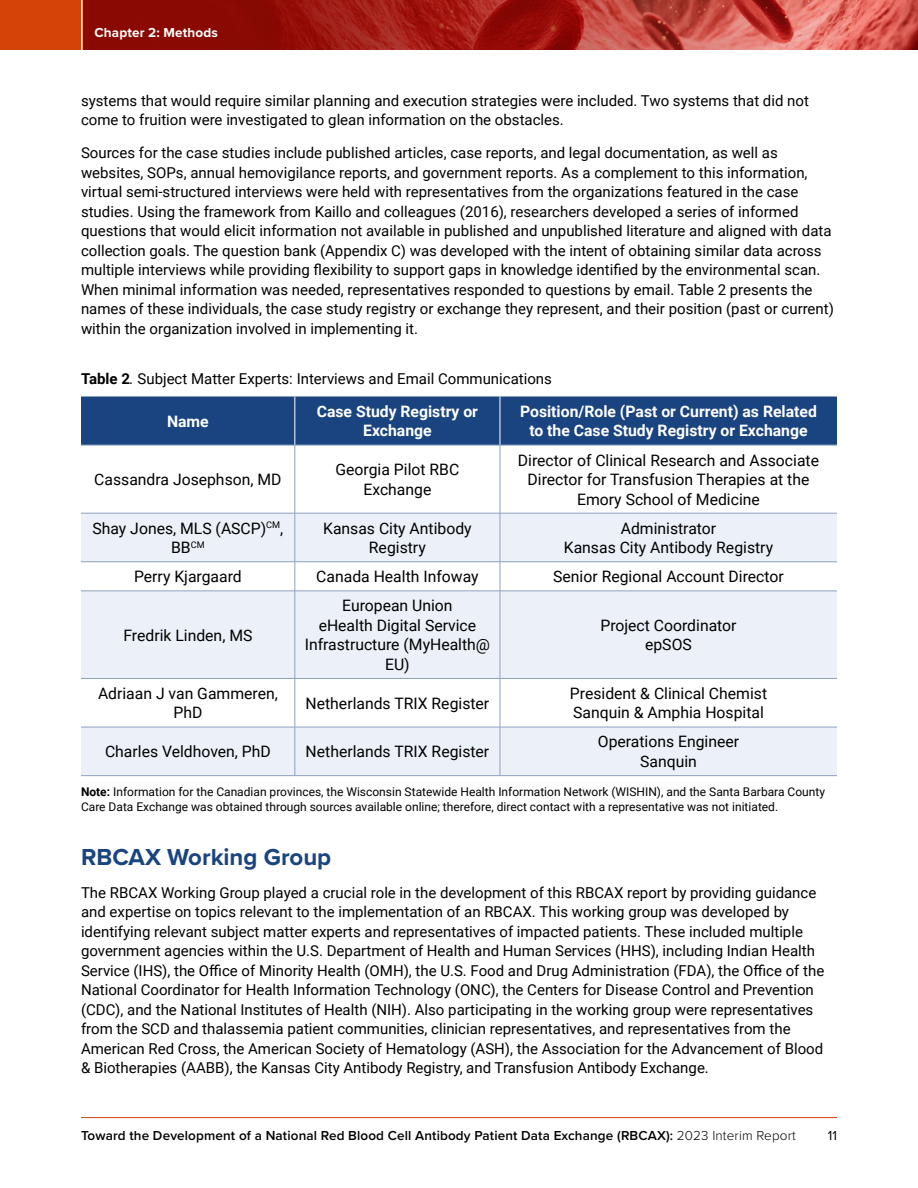
<style>
.page{position:relative;width:918px;height:1188px;background:#fff}
.page>*{position:absolute;margin:0;border:0;box-sizing:border-box;transform-origin:0 0}
.t1{font:700 24px "Proxima Nova";color:#1a4480}
.t2{font:15.75px/19.5px "Roboto";color:#000;text-align:center}
.t3{font:700 15.75px/19.5px "Roboto";color:#fff;text-align:center}
.t4{font:15px/19.5px "Roboto";color:#000}
.t5{font:600 13.5px "Proxima Nova";letter-spacing:.01em;color:#000}
.t6{font:700 13.5px "Proxima Nova";letter-spacing:.01em;color:#fff}
.t7{font:13.5px "Proxima Nova";color:#000}
.t8{font:12px/15px "Roboto";color:#000}
.s1{font-weight:700}
.s2{font-style:italic}
.s3{font-weight:300}
</style>
<div class="page">
<hr style="left:81px;top:1117px;width:756px;height:1px;background:#d54309">
<img style="left:82px;top:0;width:836px;height:50px">
<div style="left:0;top:0;width:82px;height:50px;background:#d54309"></div>
<hr style="left:81px;top:0;width:1px;height:54px;background:#fff">
<div style="left:81px;top:397px;width:756px;height:48px;background:#1a4480"></div>
<svg style="left:81px;top:514px;width:756px;height:261px;fill:#ecf1f9"></svg>
<hr style="left:81px;top:396px;width:214px;height:1px;background:#8da1c0">
<hr style="left:295px;top:396px;width:205px;height:1px;background:#8da1c0">
<hr style="left:500px;top:396px;width:337px;height:1px;background:#8da1c0">
<hr style="left:295px;top:397px;width:1px;height:48px;background:#fff">
<hr style="left:500px;top:397px;width:1px;height:48px;background:#fff">
<hr style="left:81px;top:445px;width:214px;height:1px;background:#8da1c0">
<hr style="left:295px;top:445px;width:205px;height:1px;background:#8da1c0">
<hr style="left:500px;top:445px;width:337px;height:1px;background:#8da1c0">
<hr style="left:81px;top:513px;width:214px;height:1px;background:#8da1c0">
<hr style="left:295px;top:513px;width:205px;height:1px;background:#8da1c0">
<hr style="left:500px;top:513px;width:337px;height:1px;background:#8da1c0">
<hr style="left:81px;top:562px;width:214px;height:1px;background:#8da1c0">
<hr style="left:295px;top:562px;width:205px;height:1px;background:#8da1c0">
<hr style="left:500px;top:562px;width:337px;height:1px;background:#8da1c0">
<hr style="left:81px;top:591px;width:214px;height:1px;background:#8da1c0">
<hr style="left:295px;top:591px;width:205px;height:1px;background:#8da1c0">
<hr style="left:500px;top:591px;width:337px;height:1px;background:#8da1c0">
<hr style="left:81px;top:678px;width:214px;height:1px;background:#8da1c0">
<hr style="left:295px;top:678px;width:205px;height:1px;background:#8da1c0">
<hr style="left:500px;top:678px;width:337px;height:1px;background:#8da1c0">
<hr style="left:81px;top:727px;width:214px;height:1px;background:#8da1c0">
<hr style="left:295px;top:727px;width:205px;height:1px;background:#8da1c0">
<hr style="left:500px;top:727px;width:337px;height:1px;background:#8da1c0">
<hr style="left:81px;top:775px;width:214px;height:1px;background:#8da1c0">
<hr style="left:295px;top:775px;width:205px;height:1px;background:#8da1c0">
<hr style="left:500px;top:775px;width:337px;height:1px;background:#8da1c0">
<hr style="left:295px;top:445px;width:1px;height:68px;background:#8da1c0">
<hr style="left:500px;top:445px;width:1px;height:68px;background:#8da1c0">
<hr style="left:295px;top:513px;width:1px;height:49px;background:#8da1c0">
<hr style="left:500px;top:513px;width:1px;height:49px;background:#8da1c0">
<svg style="left:295px;top:562px;width:1px;height:29px"></svg>
<svg style="left:500px;top:562px;width:1px;height:29px"></svg>
<hr style="left:295px;top:591px;width:1px;height:87px;background:#8da1c0">
<hr style="left:500px;top:591px;width:1px;height:87px;background:#8da1c0">
<hr style="left:295px;top:679px;width:1px;height:48px;background:#8da1c0">
<hr style="left:500px;top:679px;width:1px;height:48px;background:#8da1c0">
<hr style="left:295px;top:727px;width:1px;height:48px;background:#8da1c0">
<hr style="left:500px;top:727px;width:1px;height:48px;background:#8da1c0">
<p class="t6" style="left:94px;top:22px;width:125px">Chapter 2: Methods</p>
<p class="t4" style="left:81px;top:90px;width:729px">systems that would require similar planning and execution strategies were included. Two systems that did not come to fruition were investigated to glean information on the obstacles.</p>
<p class="t4" style="left:81px;top:143px;width:754px">Sources for the case studies include published articles, case reports, and legal documentation, as well as websites, SOPs, annual hemovigilance reports, and government reports. As a complement to this information, virtual semi-structured interviews were held with representatives from the organizations featured in the case studies. Using the framework from Kaillo and colleagues (2016) , researchers developed a series of informed questions that would elicit information not available in published and unpublished literature and aligned with data collection goals. The question bank (Appendix C) was developed with the intent of obtaining similar data across multiple interviews while providing flexibility to support gaps in knowledge identified by the environmental scan.<br>When minimal information was needed, representatives responded to questions by email. Table 2 presents the names of these individuals, the case study registry or exchange they represent, and their position (past or current) within the organization involved in implementing it.</p>
<p class="t4" style="left:81px;top:368px;width:473px"><span class="s1">Table 2</span><span class="s2">.</span> Subject Matter Experts: Interviews and Email Communications</p>
<p class="t3" style="left:167px;top:411px;width:43px">Name</p>
<p class="t3" style="left:317px;top:401px;width:163px">Case Study Registry or<br>Exchange</p>
<p class="t3" style="left:520px;top:401px;width:298px">Position/Role (Past or Current) as Related to the Case Study Registry or Exchange</p>
<p class="t2" style="left:94px;top:469px;width:189px">Cassandra Josephson, MD</p>
<p class="t2" style="left:336px;top:459px;width:125px">Georgia Pilot RBC<br>Exchange</p>
<p class="t2" style="left:518px;top:450px;width:303px">Director of Clinical Research and Associate<br>Director for Transfusion Therapies at the<br>Emory School of Medicine</p>
<p class="t2" style="left:93px;top:518px;width:192px">Shay Jones, MLS (ASCP)<sup>CM</sup>,<br>BB<sup>CM</sup></p>
<p class="t2" style="left:323px;top:518px;width:150px">Kansas City Antibody<br>Registry</p>
<p class="t2" style="left:564px;top:518px;width:211px">Administrator<br>Kansas City Antibody Registry</p>
<p class="t2" style="left:134px;top:566px;width:109px">Perry Kjargaard</p>
<p class="t2" style="left:316px;top:566px;width:164px">Canada Health Infoway</p>
<p class="t2" style="left:553px;top:566px;width:232px">Senior Regional Account Director</p>
<p class="t2" style="left:123px;top:625px;width:130px">Fredrik Linden, MS</p>
<p class="t2" style="left:305px;top:595px;width:187px">European Union<br>eHealth Digital Service<br>Infrastructure (MyHealth@<br>EU)</p>
<p class="t2" style="left:600px;top:615px;width:138px">Project Coordinator epSOS</p>
<p class="t2" style="left:98px;top:683px;width:181px">Adriaan J van Gammeren,<br>PhD</p>
<p class="t2" style="left:306px;top:693px;width:185px">Netherlands TRIX Register</p>
<p class="t2" style="left:570px;top:683px;width:199px;text-align:left">President &amp; Clinical Chemist<br>Sanquin &amp; Amphia Hospital</p>
<p class="t2" style="left:105px;top:741px;width:167px">Charles Veldhoven, PhD</p>
<p class="t2" style="left:306px;top:741px;width:185px">Netherlands TRIX Register</p>
<p class="t2" style="left:598px;top:732px;width:143px">Operations Engineer<br>Sanquin</p>
<p class="t8" style="left:81px;top:783px;width:746px"><span class="s1">Note:</span> Information for the Canadian provinces, the Wisconsin Statewide Health Information Network (WISHIN), and the Santa Barbara County<br>Care Data Exchange was obtained through sources available online; therefore, direct contact with a representative was not initiated.</p>
<h3 class="t1" style="left:81px;top:839px;width:252px">RBCAX Working Group</h3>
<p class="t4" style="left:81px;top:882px;width:745px">The RBCAX Working Group played a crucial role in the development of this RBCAX report by providing guidance and expertise on topics relevant to the implementation of an RBCAX. This working group was developed by identifying relevant subject matter experts and representatives of impacted patients. These included multiple government agencies within the U.S. Department of Health and Human Services (HHS), including Indian Health Service (IHS), the Office of Minority Health (OMH), the U.S. Food and Drug Administration (FDA), the Office of the National Coordinator for Health Information Technology (ONC), the Centers for Disease Control and Prevention (CDC), and the National Institutes of Health (NIH). Also participating in the working group were representatives from the SCD and thalassemia patient communities, clinician representatives, and representatives from the American Red Cross, the American Society of Hematology (ASH), the Association for the Advancement of Blood &amp; Biotherapies (AABB), the Kansas City Antibody Registry, and Transfusion Antibody Exchange.</p>
<p class="t5" style="left:81px;top:1125px;width:716px">Toward the Development of a National Red Blood Cell Antibody Patient Data Exchange (RBCAX): <span class="s3">2023 Interim Report</span></p>
<p class="t7" style="left:828px;top:1125px;width:11px">11</p>
</div>
